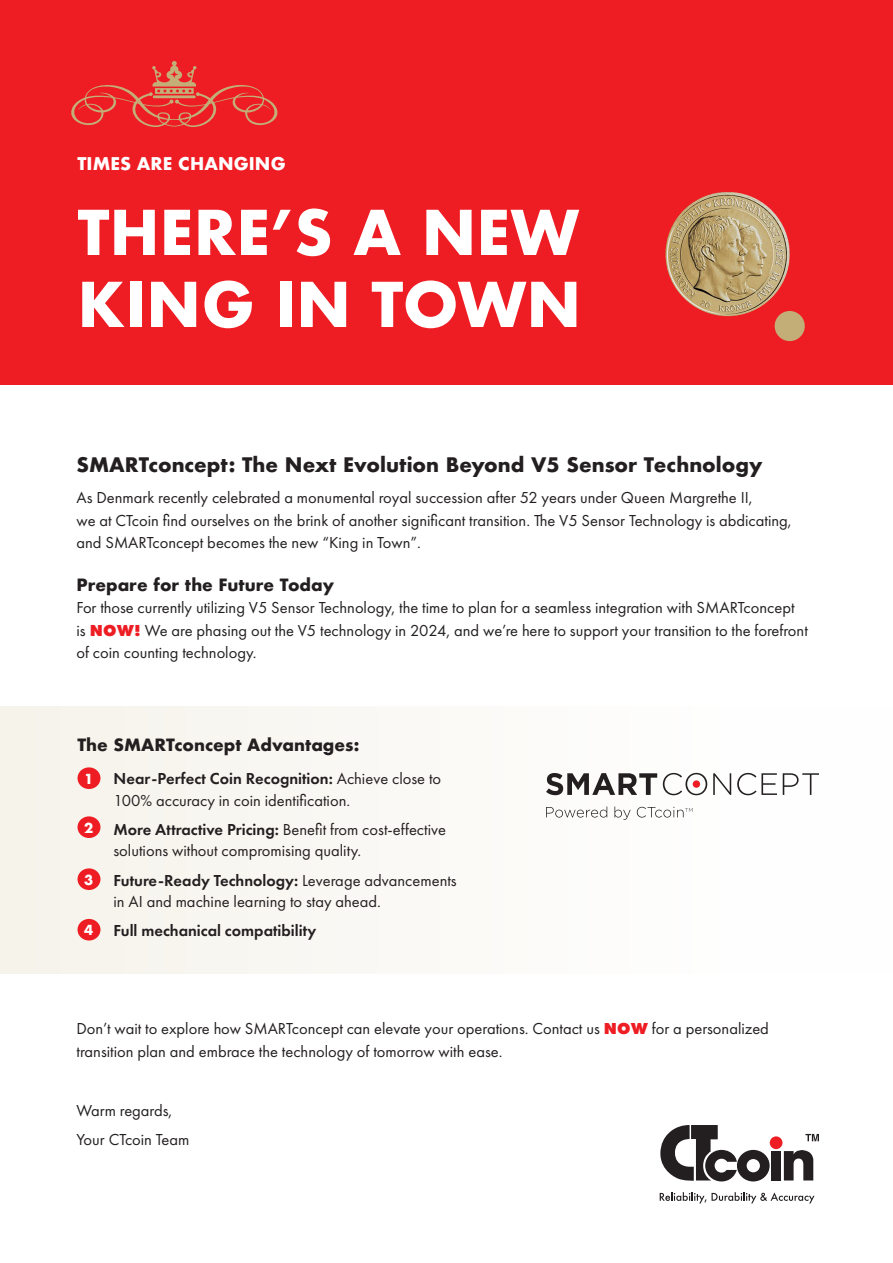
<style>
.page{position:relative;width:893px;height:1263px;background:#fff}
.page>*{position:absolute;margin:0;border:0;box-sizing:border-box;transform-origin:0 0}
.t1{font:700 60px "Futura";color:#fff}
.t2{font:700 19.5px "Futura";color:#231f20}
.t3{font:700 17.1px "Futura";color:#fff}
.t4{font:16.5px/22.5px "Futura PT";color:#231f20}
.t5{font:700 16.5px "Futura";color:#231f20}
.t6{font:600 16.5px "Futura PT";color:#231f20}
.t7{font:700 13.5px "Futura";color:#fff}
.s1{font-weight:800;color:#ee1d23}
.s2{font-weight:600}
</style>
<div class="page">
<div style="left:0;top:0;width:893px;height:385px;background:#ee1d23"></div>
<div style="left:775px;top:311px;width:30px;height:30px;background:#c3ae77;border-radius:50%"></div>
<img style="left:665px;top:192px;width:125px;height:124px;border-radius:61px">
<div style="left:0;top:706px;width:893px;height:268px;background:#fbf9f6"></div>
<svg style="left:546px;top:773px;width:111px;height:22px"></svg>
<svg style="left:663px;top:773px;width:44px;height:22px"></svg>
<svg style="left:713px;top:773px;width:18px;height:22px"></svg>
<svg style="left:737px;top:773px;width:40px;height:22px"></svg>
<svg style="left:783px;top:773px;width:36px;height:22px"></svg>
<svg style="left:546px;top:806px;width:61px;height:11px"></svg>
<svg style="left:614px;top:806px;width:17px;height:14px"></svg>
<svg style="left:637px;top:807px;width:56px;height:10px"></svg>
<div style="left:78px;top:767px;width:22px;height:22px;background:#ee1d23;border-radius:50%"></div>
<div style="left:78px;top:816px;width:22px;height:22px;background:#ee1d23;border-radius:50%"></div>
<div style="left:78px;top:868px;width:22px;height:22px;background:#ee1d23;border-radius:50%"></div>
<div style="left:78px;top:919px;width:22px;height:21px;background:#ee1d23;border-radius:50%"></div>
<div style="left:770px;top:1136px;width:12px;height:13px;background:#ee1d23;border-radius:50%"></div>
<svg style="left:805px;top:1134px;width:14px;height:7px"></svg>
<div style="left:771px;top:1151px;width:10px;height:29px;background:#231f20"></div>
<svg style="left:784px;top:1150px;width:29px;height:30px"></svg>
<svg style="left:660px;top:1125px;width:110px;height:56px"></svg>
<svg style="left:660px;top:1192px;width:154px;height:11px"></svg>
<svg style="left:71px;top:61px;width:207px;height:66px"></svg>
<p class="t3" style="left:78px;top:151px;width:210px">TIMES ARE CHANGING</p>
<p class="t1" style="left:78px;top:189px;width:503px">THERE’S A NEW</p>
<p class="t1" style="left:78px;top:261px;width:505px">KING IN TOWN</p>
<p class="t2" style="left:77px;top:451px;width:688px">SMARTconcept: The Next Evolution Beyond V5 Sensor Technology</p>
<p class="t4" style="left:77px;top:486px;width:717px">As Denmark recently celebrated a monumental royal succession after 52 years under Queen Margrethe II,<br>we at CTcoin find ourselves on the brink of another significant transition. The V5 Sensor Technology is abdicating, and SMARTconcept becomes the new “King in Town”.</p>
<p class="t5" style="left:77px;top:572px;width:259px">Prepare for the Future Today</p>
<p class="t4" style="left:77px;top:596px;width:733px">For those currently utilizing V5 Sensor Technology, the time to plan for a seamless integration with SMARTconcept is <span class="s1">NOW!</span> We are phasing out the V5 technology in 2024, and we’re here to support your transition to the forefront of coin counting technology.</p>
<p class="t5" style="left:78px;top:733px;width:283px">The SMARTconcept Advantages:</p>
<p class="t7" style="left:84px;top:769px;width:11px">1</p>
<p class="t4" style="left:114px;top:768px;width:329px;line-height:21px"><span class="s2">Near-Perfect Coin Recognition:</span> Achieve close to<br>100% accuracy in coin identification.</p>
<p class="t7" style="left:84px;top:818px;width:11px">2</p>
<p class="t4" style="left:114px;top:819px;width:334px;line-height:21px"><span class="s2">More Attractive Pricing:</span> Benefit from cost-effective solutions without compromising quality.</p>
<p class="t7" style="left:84px;top:870px;width:11px">3</p>
<p class="t4" style="left:114px;top:869px;width:345px;line-height:21px"><span class="s2">Future-Ready Technology:</span> Leverage advancements in AI and machine learning to stay ahead.</p>
<p class="t7" style="left:84px;top:920px;width:11px">4</p>
<p class="t6" style="left:114px;top:920px;width:204px">Full mechanical compatibility</p>
<p class="t4" style="left:77px;top:1017px;width:694px">Don’t wait to explore how SMARTconcept can elevate your operations. Contact us <span class="s1">NOW</span> for a personalized transition plan and embrace the technology of tomorrow with ease.</p>
<p class="t4" style="left:77px;top:1099px;width:97px">Warm regards,</p>
<p class="t4" style="left:77px;top:1128px;width:114px">Your CTcoin Team</p>
</div>
